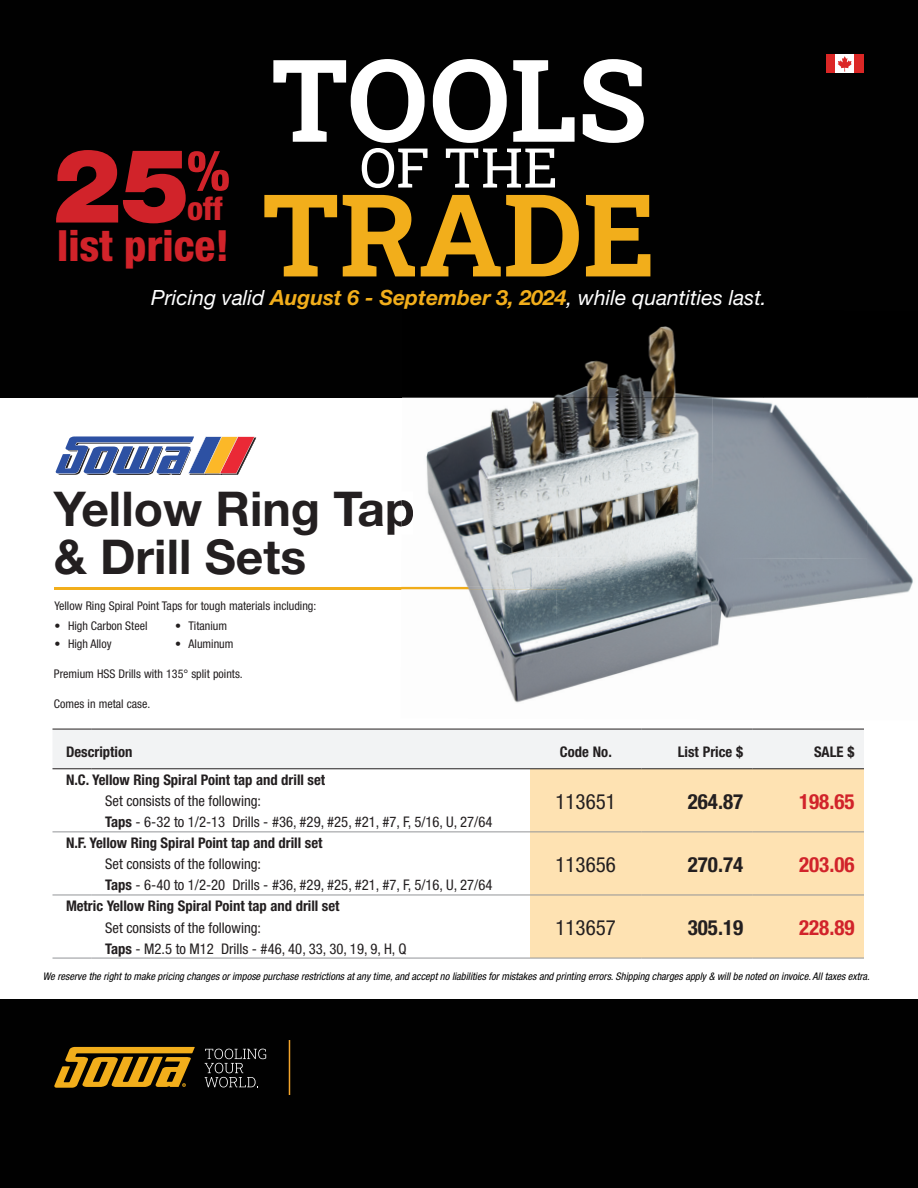
<style>
.page{position:relative;width:918px;height:1188px;background:#fff}
.page>*{position:absolute;margin:0;border:0;box-sizing:border-box;transform-origin:0 0}
.t1{font:114.6px "Roboto Slab";color:#fff}
.t2{font:114.6px "Roboto Slab";color:#f2ae1b}
.t3{font:900 102.9px "Helvetica Neue LT Pro";color:#d1232a}
.t4{font:54.9px "Roboto Slab";color:#fff}
.t5{font:700 48px/48px "Helvetica Neue LT Pro";color:#231f20}
.t6{font:800 condensed 43.05px "Helvetica Neue LT Pro";color:#d1232a}
.t7{font:800 condensed 32.25px "Helvetica Neue LT Pro";color:#d1232a}
.t8{font:italic 21px "Helvetica Neue LT Pro";color:#fff}
.t9{font:condensed 21px "Helvetica Neue LT Pro";color:#231f20}
.t10{font:700 condensed 21px "Helvetica Neue LT Pro";color:#231f20}
.t11{font:700 condensed 21px "Helvetica Neue LT Pro";color:#d1232a}
.t12{font:condensed 14.7px/21px "Helvetica Neue LT Pro";color:#231f20}
.t13{font:700 condensed 14.7px "Helvetica Neue LT Pro";color:#231f20}
.t14{font:condensed 12px "Helvetica Neue LT Pro";color:#231f20}
.t15{font:italic condensed 10.5px "Helvetica Neue LT Pro";color:#000}
.s1{font-weight:700;color:#f2ae1b}
.s2{font-weight:700}
</style>
<div class="page">
<div style="left:0;top:0;width:918px;height:397px;background:#010101"></div>
<div style="left:0;top:999px;width:918px;height:189px;background:#010101"></div>
<svg style="left:205px;top:1049px;width:61px;height:38px"></svg>
<svg style="left:54px;top:1047px;width:141px;height:41px"></svg>
<hr style="left:289px;top:1040px;width:1px;height:55px;background:#f3a42b">
<hr style="left:54px;top:587px;width:512px;height:2px;background:#f2ae1b">
<div style="left:826px;top:54px;width:9px;height:19px;background:#db2726"></div>
<div style="left:835px;top:54px;width:19px;height:19px;background:#fff"></div>
<div style="left:854px;top:54px;width:10px;height:19px;background:#db2726"></div>
<svg style="left:838px;top:56px;width:14px;height:16px"></svg>
<img style="left:401px;top:397px;width:465px;height:160px">
<img style="left:866px;top:397px;width:52px;height:201px">
<img style="left:401px;top:557px;width:466px;height:146px">
<img style="left:554px;top:326px;width:160px;height:71px">
<img style="left:401px;top:587px;width:165px;height:2px">
<img style="left:402px;top:491px;width:11px;height:44px">
<svg style="left:55px;top:436px;width:201px;height:39px"></svg>
<div style="left:53px;top:730px;width:811px;height:39px;background:#f2f3f4"></div>
<div style="left:530px;top:770px;width:334px;height:188px;background:#fee2b2"></div>
<hr style="left:530px;top:958px;width:111px;height:1px;background:#939598">
<hr style="left:641px;top:958px;width:112px;height:1px;background:#939598">
<hr style="left:753px;top:958px;width:111px;height:1px;background:#939598">
<hr style="left:53px;top:729px;width:39px;height:1px;background:#231f20">
<hr style="left:92px;top:729px;width:438px;height:1px;background:#231f20">
<hr style="left:53px;top:769px;width:39px;height:1px;background:#231f20">
<hr style="left:92px;top:769px;width:438px;height:1px;background:#231f20">
<hr style="left:530px;top:729px;width:111px;height:1px;background:#231f20">
<hr style="left:530px;top:769px;width:111px;height:1px;background:#231f20">
<hr style="left:641px;top:729px;width:112px;height:1px;background:#231f20">
<hr style="left:641px;top:769px;width:112px;height:1px;background:#231f20">
<hr style="left:753px;top:729px;width:111px;height:1px;background:#231f20">
<hr style="left:753px;top:769px;width:111px;height:1px;background:#231f20">
<hr style="left:53px;top:832px;width:39px;height:1px;background:#939598">
<hr style="left:92px;top:832px;width:438px;height:1px;background:#939598">
<hr style="left:530px;top:832px;width:111px;height:1px;background:#939598">
<hr style="left:641px;top:832px;width:112px;height:1px;background:#939598">
<hr style="left:753px;top:832px;width:111px;height:1px;background:#939598">
<hr style="left:53px;top:895px;width:39px;height:1px;background:#939598">
<hr style="left:92px;top:895px;width:438px;height:1px;background:#939598">
<hr style="left:530px;top:895px;width:111px;height:1px;background:#939598">
<hr style="left:641px;top:895px;width:112px;height:1px;background:#939598">
<hr style="left:753px;top:895px;width:111px;height:1px;background:#939598">
<hr style="left:53px;top:958px;width:39px;height:1px;background:#939598">
<hr style="left:92px;top:958px;width:438px;height:1px;background:#939598">
<h2 class="t3" style="left:53px;top:124px;width:179px">25<sup>%</sup></h2>
<h3 class="t7" style="left:187px;top:189px;width:37px">off</h3>
<h3 class="t6" style="left:57px;top:219px;width:174px">list price!</h3>
<h1 class="t1" style="left:271px;top:22px;width:378px">TOOLS</h1>
<h3 class="t4" style="left:360px;top:130px;width:200px">OF THE</h3>
<h1 class="t2" style="left:262px;top:156px;width:396px">TRADE</h1>
<h3 class="t8" style="left:151px;top:285px;width:617px">Pricing valid <span class="s1">August 6 - September 3, 2024</span>, while quantities last.</h3>
<h3 class="t5" style="left:54px;top:483px;width:362px">Yellow Ring Tap &amp; Drill Sets</h3>
<p class="t14" style="left:55px;top:599px;width:263px">Yellow Ring Spiral Point Taps for tough materials including:</p>
<p class="t14" style="left:55px;top:619px;width:95px">• High Carbon Steel</p>
<p class="t14" style="left:55px;top:637px;width:59px">• High Alloy</p>
<p class="t14" style="left:175px;top:619px;width:53px">• Titanium</p>
<p class="t14" style="left:175px;top:637px;width:60px">• Aluminum</p>
<p class="t14" style="left:54px;top:667px;width:190px">Premium HSS Drills with 135° split points.</p>
<p class="t14" style="left:54px;top:697px;width:98px">Comes in metal case.</p>
<p class="t13" style="left:66px;top:743px;width:68px">Description</p>
<p class="t13" style="left:560px;top:743px;width:53px">Code No.</p>
<p class="t13" style="left:678px;top:743px;width:67px">List Price $</p>
<p class="t13" style="left:814px;top:743px;width:42px">SALE $</p>
<p class="t13" style="left:66px;top:771px;width:261px">N.C. Yellow Ring Spiral Point tap and drill set</p>
<p class="t12" style="left:105px;top:790px;width:157px">Set consists of the following:</p>
<h3 class="t9" style="left:555px;top:789px;width:62px">113651</h3>
<h3 class="t10" style="left:688px;top:789px;width:57px">264.87</h3>
<h3 class="t11" style="left:799px;top:789px;width:57px">198.65</h3>
<p class="t12" style="left:66px;top:811px;width:428px;text-indent:39px"><span class="s2">Taps</span> - 6-32 to 1/2-13 Drills - #36, #29, #25, #21, #7, F, 5/16, U, 27/64<br><span class="s2">N.F. Yellow Ring Spiral Point tap and drill set</span></p>
<p class="t12" style="left:105px;top:854px;width:157px">Set consists of the following:</p>
<h3 class="t9" style="left:555px;top:852px;width:62px">113656</h3>
<h3 class="t10" style="left:688px;top:852px;width:57px">270.74</h3>
<h3 class="t11" style="left:799px;top:852px;width:57px">203.06</h3>
<p class="t12" style="left:66px;top:875px;width:428px;text-indent:39px"><span class="s2">Taps</span> - 6-40 to 1/2-20 Drills - #36, #29, #25, #21, #7, F, 5/16, U, 27/64<br><span class="s2">Metric Yellow Ring Spiral Point tap and drill set</span></p>
<p class="t12" style="left:105px;top:917px;width:157px">Set consists of the following:</p>
<h3 class="t9" style="left:555px;top:915px;width:62px">113657</h3>
<h3 class="t10" style="left:688px;top:915px;width:57px">305.19</h3>
<h3 class="t11" style="left:799px;top:915px;width:57px">228.89</h3>
<p class="t12" style="left:105px;top:938px;width:303px"><span class="s2">Taps</span> - M2.5 to M12 Drills - #46, 40, 33, 30, 19, 9, H, Q</p>
<p class="t15" style="left:43px;top:970px;width:829px">We reserve the right to make pricing changes or impose purchase restrictions at any time, and accept no liabilities for mistakes and printing errors. Shipping charges apply &amp; will be noted on invoice. All taxes extra.</p>
</div>
